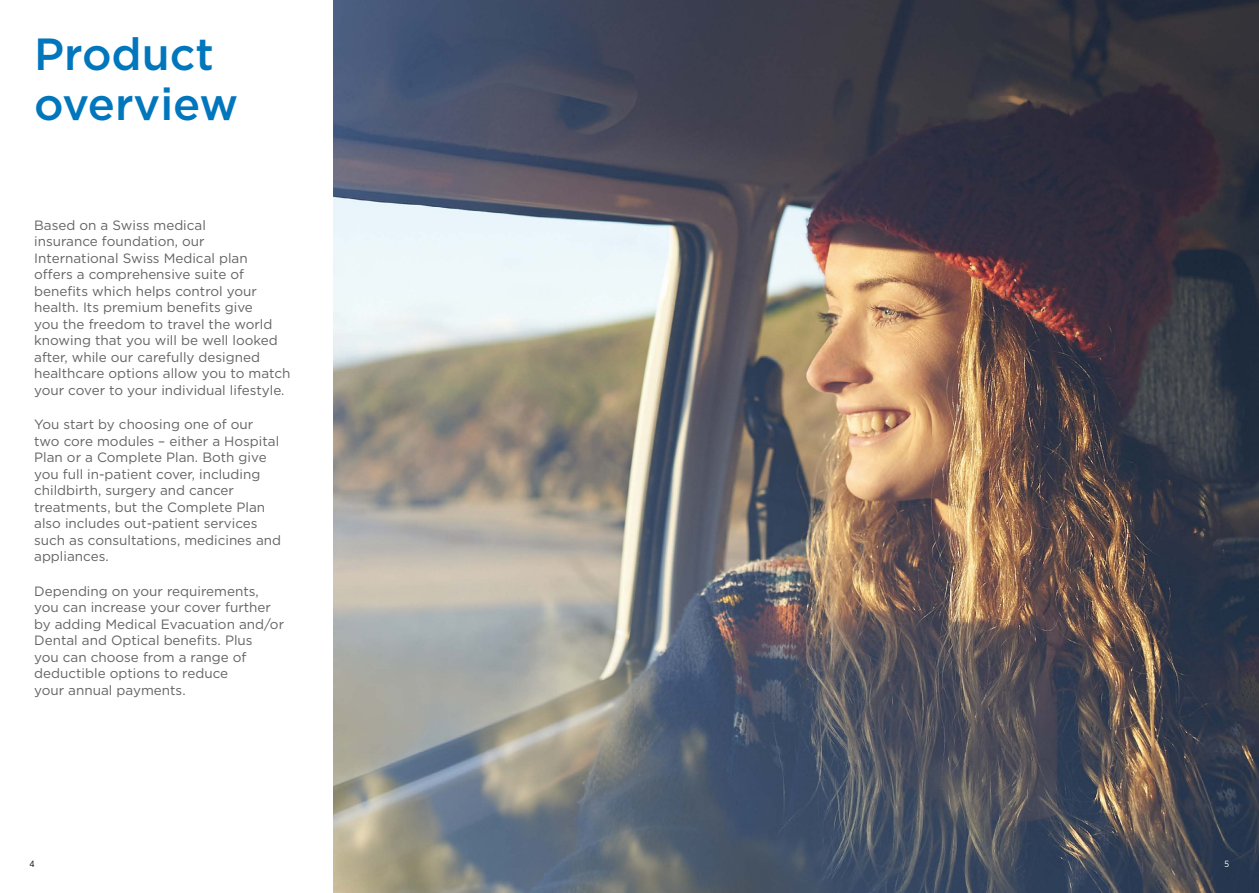
<style>
.page{position:relative;width:1259px;height:893px;background:#fff}
.page>*{position:absolute;margin:0;border:0;box-sizing:border-box;transform-origin:0 0}
.t1{font:500 45px/49.5px "Gotham";color:#0076bd}
.t2{font:13.5px/16.5px "Gotham";color:#646363}
.t3{font:9px "Gotham Narrow";color:#000}
.t4{font:9px "Gotham Narrow";color:#fff}
</style>
<div class="page">
<img style="left:333px;top:0;width:926px;height:893px">
<h1 class="t1" style="left:34px;top:29px;width:205px">Product overview</h1>
<p class="t2" style="left:34px;top:216px;width:258px">Based on a Swiss medical<br>insurance foundation, our International Swiss Medical plan<br>offers a comprehensive suite of benefits which helps control your health. Its premium benefits give<br>you the freedom to travel the world knowing that you will be well looked after, while our carefully designed healthcare options allow you to match your cover to your individual lifestyle.</p>
<p class="t2" style="left:34px;top:416px;width:248px">You start by choosing one of our two core modules – either a Hospital<br>Plan or a Complete Plan. Both give you full in-patient cover, including childbirth, surgery and cancer treatments, but the Complete Plan also includes out-patient services such as consultations, medicines and appliances.</p>
<p class="t2" style="left:34px;top:582px;width:251px">Depending on your requirements, you can increase your cover further by adding Medical Evacuation and/or<br>Dental and Optical benefits. Plus<br>you can choose from a range of deductible options to reduce<br>your annual payments.</p>
<p class="t3" style="left:29px;top:858px;width:7px">4</p>
<p class="t4" style="left:1224px;top:858px;width:6px">5</p>
</div>
